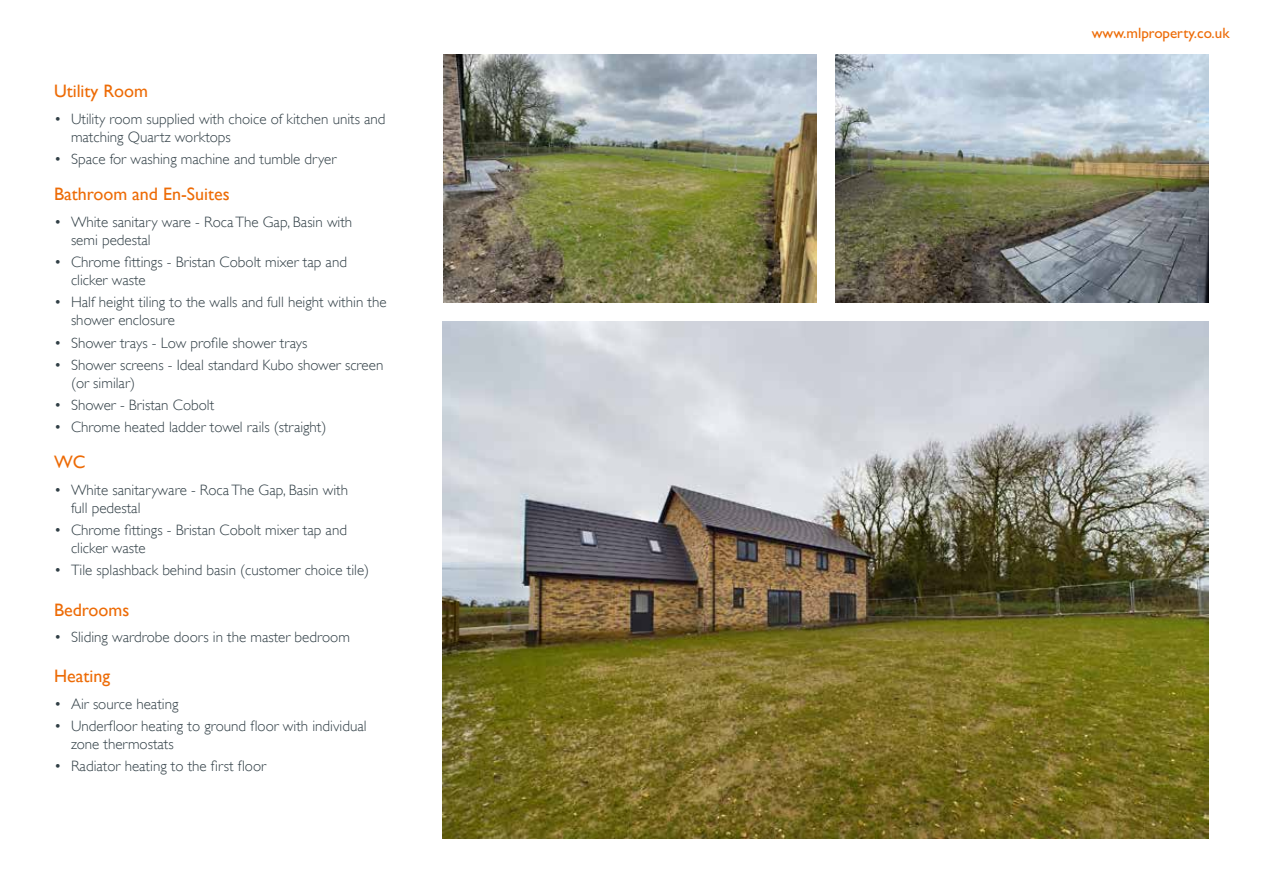
<style>
.page{position:relative;width:1263px;height:893px;background:#fff}
.page>*{position:absolute;margin:0;border:0;box-sizing:border-box;transform-origin:0 0}
.t1{font:18px "Gill Sans";color:#ed6b06}
.t2{font:300 15px/18px "Gill Sans";color:#313f46}
.t3{font:500 15px "Gill Sans MT Pro";color:#ed6b06}
</style>
<div class="page">
<img style="left:836px;top:54px;width:373px;height:249px">
<img style="left:443px;top:54px;width:373px;height:249px">
<img style="left:443px;top:322px;width:765px;height:517px">
<p class="t1" style="left:54px;top:81px;width:96px">Utility Room</p>
<p class="t2" style="left:71px;top:110px;width:316px;text-indent:-17px">• Utility room supplied with choice of kitchen units and matching Quartz worktops</p>
<p class="t2" style="left:54px;top:150px;width:284px">• Space for washing machine and tumble dryer</p>
<p class="t1" style="left:54px;top:184px;width:177px">Bathroom and En-Suites</p>
<p class="t2" style="left:71px;top:213px;width:283px;text-indent:-17px">• White sanitary ware - Roca The Gap, Basin with semi pedestal</p>
<p class="t2" style="left:71px;top:253px;width:277px;text-indent:-17px">• Chrome fittings - Bristan Cobolt mixer tap and clicker waste</p>
<p class="t2" style="left:71px;top:293px;width:317px;text-indent:-17px">• Half height tiling to the walls and full height within the shower enclosure</p>
<p class="t2" style="left:54px;top:333px;width:255px">• Shower trays - Low profile shower trays</p>
<p class="t2" style="left:71px;top:356px;width:314px;text-indent:-17px">• Shower screens - Ideal standard Kubo shower screen (or similar)</p>
<p class="t2" style="left:54px;top:396px;width:162px">• Shower - Bristan Cobolt</p>
<p class="t2" style="left:54px;top:418px;width:274px">• Chrome heated ladder towel rails (straight)</p>
<p class="t1" style="left:54px;top:452px;width:33px">WC</p>
<p class="t2" style="left:71px;top:481px;width:279px;text-indent:-17px">• White sanitaryware - Roca The Gap, Basin with full pedestal</p>
<p class="t2" style="left:71px;top:521px;width:277px;text-indent:-17px">• Chrome fittings - Bristan Cobolt mixer tap and clicker waste</p>
<p class="t2" style="left:54px;top:561px;width:317px">• Tile splashback behind basin (customer choice tile)</p>
<p class="t1" style="left:54px;top:599px;width:77px">Bedrooms</p>
<p class="t2" style="left:54px;top:628px;width:297px">• Sliding wardrobe doors in the master bedroom</p>
<p class="t1" style="left:54px;top:666px;width:58px">Heating</p>
<p class="t2" style="left:54px;top:695px;width:126px">• Air source heating</p>
<p class="t2" style="left:71px;top:717px;width:297px;text-indent:-17px">• Underfloor heating to ground floor with individual zone thermostats</p>
<p class="t2" style="left:54px;top:757px;width:214px">• Radiator heating to the first floor</p>
<p class="t3" style="left:1092px;top:24px;width:139px">www.mlproperty.co.uk</p>
</div>
